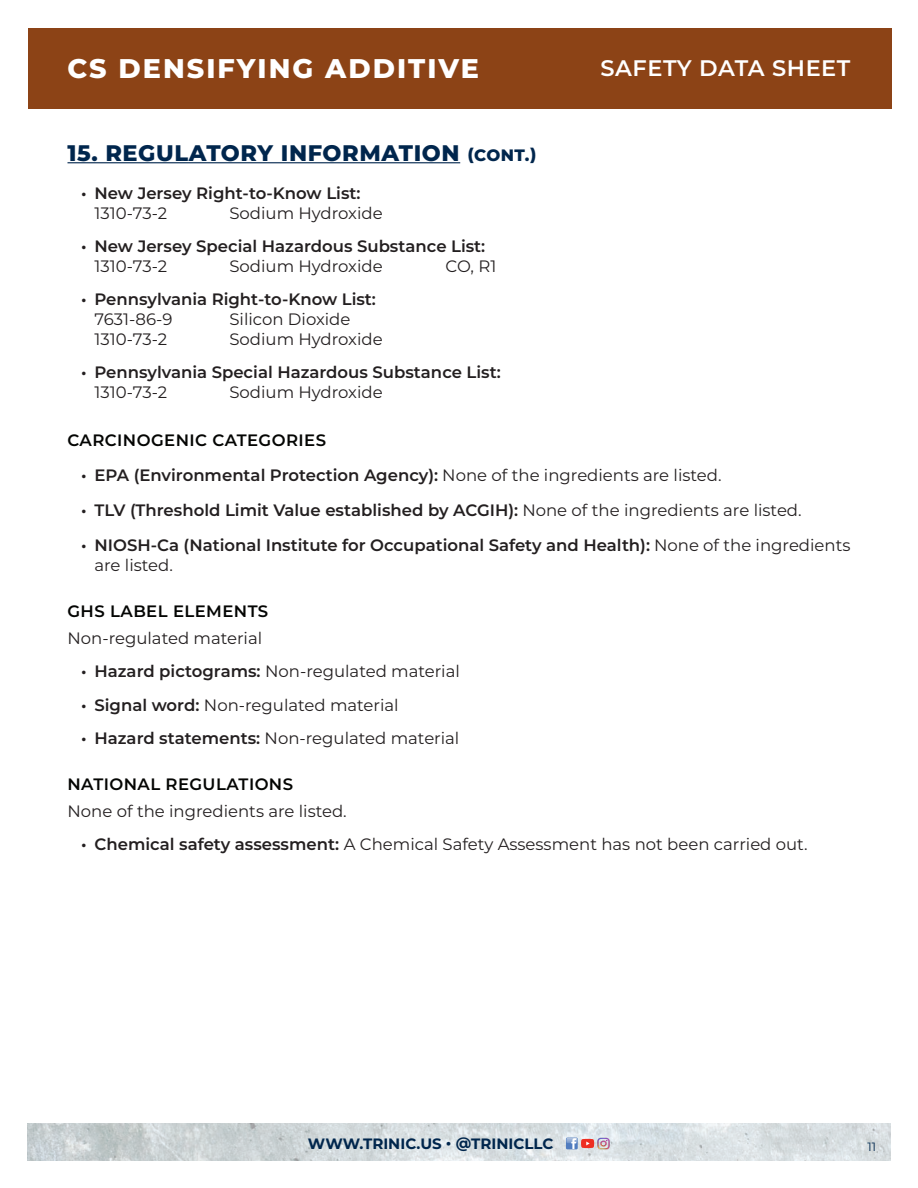
<style>
.page{position:relative;width:918px;height:1188px;background:#fff}
.page>*{position:absolute;margin:0;border:0;box-sizing:border-box;transform-origin:0 0}
.t1{font:800 27px "Montserrat";letter-spacing:.075em;color:#fff}
.t2{font:800 22.5px "Montserrat";letter-spacing:.025em;color:#00264d}
.t3{font:600 22.5px "Montserrat";letter-spacing:.025em;color:#fff}
.t4{font:600 16.5px/19.8px "Montserrat";color:#231f20}
.t5{font:16.5px "Montserrat";color:#231f20}
.t6{font:600 16.5px "Montserrat";letter-spacing:.025em;color:#040503}
.t7{font:700 15px "Montserrat";color:#00264d}
.t8{font:12px "Montserrat";color:#00264d}
.s1{font-size:16.5px}
.s2{font-weight:400}
.s3{font-weight:600}
</style>
<div class="page">
<svg style="left:27px;top:1123px;width:864px;height:38px;background:#d4dbdd"></svg>
<svg style="left:566px;top:1138px;width:44px;height:11px"></svg>
<hr style="left:68px;top:162px;width:392px;height:1px;background:#00264d">
<div style="left:28px;top:28px;width:864px;height:81px;background:#8c4316"></div>
<h1 class="t1" style="left:68px;top:49px;width:413px">CS DENSIFYING ADDITIVE</h1>
<h2 class="t3" style="left:600px;top:52px;width:252px">SAFETY DATA SHEET</h2>
<p class="t2" style="left:68px;top:136px;width:470px">15. REGULATORY INFORMATION <span class="s1">(CONT.)</span></p>
<p class="t4" style="left:94px;top:183px;width:268px;text-indent:-14px">• New Jersey Right-to-Know List:<br><span class="s2">1310-73-2</span></p>
<p class="t5" style="left:230px;top:202px;width:155px">Sodium Hydroxide</p>
<p class="t4" style="left:94px;top:236px;width:392px;text-indent:-14px">• New Jersey Special Hazardous Substance List:<br><span class="s2">1310-73-2</span></p>
<p class="t5" style="left:230px;top:255px;width:155px">Sodium Hydroxide</p>
<p class="t5" style="left:446px;top:255px;width:52px">CO, R1</p>
<p class="t4" style="left:94px;top:289px;width:283px;text-indent:-14px">• Pennsylvania Right-to-Know List:<br><span class="s2">7631-86-9</span></p>
<p class="t5" style="left:230px;top:308px;width:122px">Silicon Dioxide</p>
<p class="t5" style="left:94px;top:328px;width:74px">1310-73-2</p>
<p class="t5" style="left:230px;top:328px;width:155px">Sodium Hydroxide</p>
<p class="t4" style="left:94px;top:362px;width:408px;text-indent:-14px">• Pennsylvania Special Hazardous Substance List:<br><span class="s2">1310-73-2</span></p>
<p class="t5" style="left:230px;top:381px;width:155px">Sodium Hydroxide</p>
<p class="t6" style="left:68px;top:428px;width:260px">CARCINOGENIC CATEGORIES</p>
<p class="t4" style="left:81px;top:465px;width:642px">• EPA (Environmental Protection Agency): <span class="s2">None of the ingredients are listed.</span></p>
<p class="t4" style="left:81px;top:500px;width:722px">• TLV (Threshold Limit Value established by ACGIH): <span class="s2">None of the ingredients are listed.</span></p>
<p class="t4" style="left:95px;top:535px;width:757px;text-indent:-14px">• NIOSH-Ca (National Institute for Occupational Safety and Health): <span class="s2">None of the ingredients are listed.</span></p>
<p class="t6" style="left:68px;top:600px;width:202px">GHS LABEL ELEMENTS</p>
<p class="t5" style="left:68px;top:627px;width:196px">Non-regulated material</p>
<p class="t5" style="left:81px;top:660px;width:380px"><span class="s3">• Hazard pictograms:</span> Non-regulated material</p>
<p class="t5" style="left:81px;top:693px;width:319px"><span class="s3">• Signal word:</span> Non-regulated material</p>
<p class="t5" style="left:81px;top:727px;width:380px"><span class="s3">• Hazard statements:</span> Non-regulated material</p>
<p class="t6" style="left:68px;top:773px;width:227px">NATIONAL REGULATIONS</p>
<p class="t5" style="left:68px;top:800px;width:281px">None of the ingredients are listed.</p>
<p class="t5" style="left:81px;top:833px;width:728px"><span class="s3">• Chemical safety assessment:</span> A Chemical Safety Assessment has not been carried out.</p>
<p class="t7" style="left:308px;top:1133px;width:247px">WWW.TRINIC.US • @TRINICLLC</p>
<p class="t8" style="left:867px;top:1138px;width:10px">11</p>
</div>
